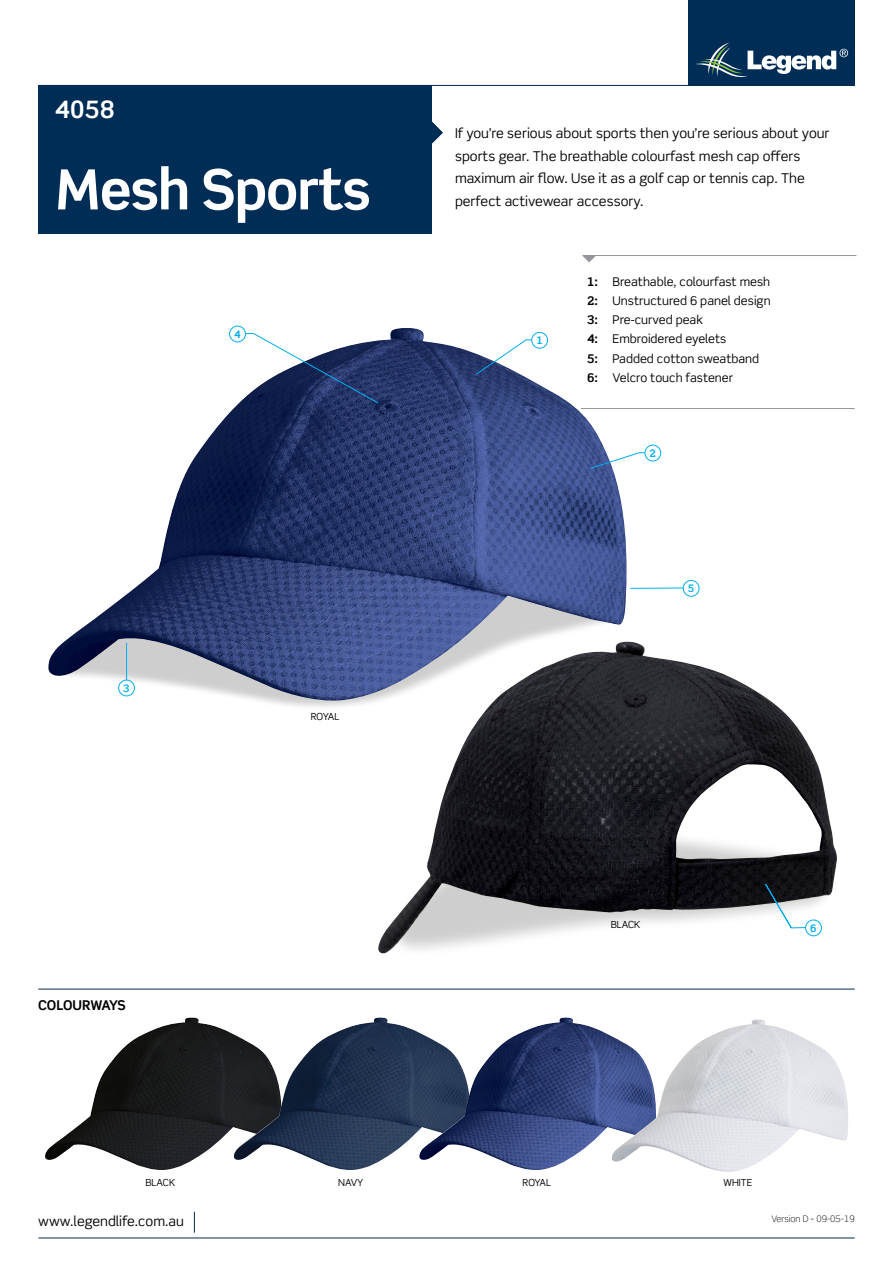
<style>
.page{position:relative;width:893px;height:1263px;background:#fff}
.page>*{position:absolute;margin:0;border:0;box-sizing:border-box;transform-origin:0 0}
.t1{font:700 55.5px "Scene Std";letter-spacing:-.02em;color:#fff}
.t2{font:700 24px "Scene Std";color:#fff}
.t3{font:13.5px/22.5px "Scene Std";color:#000}
.t4{font:700 13.5px "Scene Std";letter-spacing:-.02em;color:#000}
.t5{font:12px/19.2px "Scene Std";color:#000}
.t6{font:700 10.35px "Scene Std";color:#00aeef}
.t7{font:9.75px "Scene Std";color:#000}
.t8{font:300 9px "Scene Std";color:#000}
.s1{font-weight:700}
</style>
<div class="page">
<img style="left:378px;top:661px;width:459px;height:293px">
<img style="left:282px;top:587px;width:394px;height:139px">
<img style="left:48px;top:328px;width:585px;height:376px">
<div style="left:688px;top:0;width:167px;height:86px;background:#002d56"></div>
<hr style="left:583px;top:255px;width:273px;height:1px;background:#939598">
<hr style="left:38px;top:85px;width:817px;height:1px;background:#002d56">
<hr style="left:38px;top:1237px;width:817px;height:1px;background:#002d56">
<hr style="left:581px;top:408px;width:274px;height:1px;background:#939598">
<svg style="left:194px;top:1212px;width:1px;height:21px"></svg>
<svg style="left:583px;top:256px;width:13px;height:6px"></svg>
<svg style="left:432px;top:122px;width:11px;height:21px"></svg>
<div style="left:38px;top:85px;width:394px;height:149px;background:#002d56"></div>
<svg style="left:695px;top:43px;width:153px;height:34px"></svg>
<div style="left:229px;top:326px;width:17px;height:16px;border:1px solid #00aeef;border-radius:50%"></div>
<svg style="left:245px;top:333px;width:134px;height:71px"></svg>
<div style="left:531px;top:332px;width:17px;height:17px;border:1px solid #00aeef;border-radius:50%"></div>
<svg style="left:475px;top:339px;width:57px;height:36px"></svg>
<div style="left:645px;top:445px;width:16px;height:16px;border:1px solid #00aeef;border-radius:50%"></div>
<svg style="left:589px;top:452px;width:57px;height:17px"></svg>
<div style="left:683px;top:580px;width:16px;height:17px;border:1px solid #00aeef;border-radius:50%"></div>
<hr style="left:630px;top:588px;width:54px;height:1px;background:#00aeef">
<div style="left:118px;top:680px;width:17px;height:16px;border:1px solid #00aeef;border-radius:50%"></div>
<hr style="left:126px;top:643px;width:1px;height:37px;background:#00aeef">
<hr style="left:38px;top:989px;width:817px;height:1px;background:#002d56">
<div style="left:805px;top:919px;width:17px;height:17px;border:1px solid #00aeef;border-radius:50%"></div>
<svg style="left:764px;top:883px;width:42px;height:46px"></svg>
<img style="left:45px;top:1017px;width:189px;height:153px">
<img style="left:234px;top:1017px;width:185px;height:153px">
<img style="left:419px;top:1017px;width:193px;height:153px">
<img style="left:612px;top:1019px;width:236px;height:153px">
<h2 class="t2" style="left:55px;top:95px;width:62px">4058</h2>
<h1 class="t1" style="left:55px;top:155px;width:317px">Mesh Sports</h1>
<p class="t6" style="left:234px;top:327px;width:8px">4</p>
<p class="t6" style="left:123px;top:681px;width:8px">3</p>
<p class="t4" style="left:38px;top:997px;width:89px">COLOURWAYS</p>
<p class="t7" style="left:311px;top:710px;width:30px">ROYAL</p>
<p class="t3" style="left:455px;top:122px;width:376px">If you’re serious about sports then you’re serious about your sports gear. The breathable colourfast mesh cap offers maximum air flow. Use it as a golf cap or tennis cap. The perfect activewear accessory.</p>
<p class="t6" style="left:536px;top:334px;width:8px">1</p>
<p class="t5" style="left:587px;top:272px;width:185px"><span class="s1">1:</span> Breathable, colourfast mesh<br><span class="s1">2:</span> Unstructured 6 panel design<br><span class="s1">3:</span> Pre-curved peak<br><span class="s1">4:</span> Embroidered eyelets<br><span class="s1">5:</span> Padded cotton sweatband<br><span class="s1">6:</span> Velcro touch fastener</p>
<p class="t6" style="left:650px;top:446px;width:8px">2</p>
<p class="t6" style="left:688px;top:582px;width:8px">5</p>
<p class="t7" style="left:611px;top:919px;width:31px">BLACK</p>
<p class="t6" style="left:810px;top:921px;width:8px">6</p>
<p class="t7" style="left:145px;top:1177px;width:31px">BLACK</p>
<p class="t7" style="left:338px;top:1177px;width:27px">NAVY</p>
<p class="t7" style="left:523px;top:1177px;width:30px">ROYAL</p>
<p class="t7" style="left:724px;top:1177px;width:30px">WHITE</p>
<p class="t3" style="left:38px;top:1210px;width:147px">www.legendlife.com.au</p>
<p class="t8" style="left:771px;top:1213px;width:85px">Version D – 09-05-19</p>
</div>
